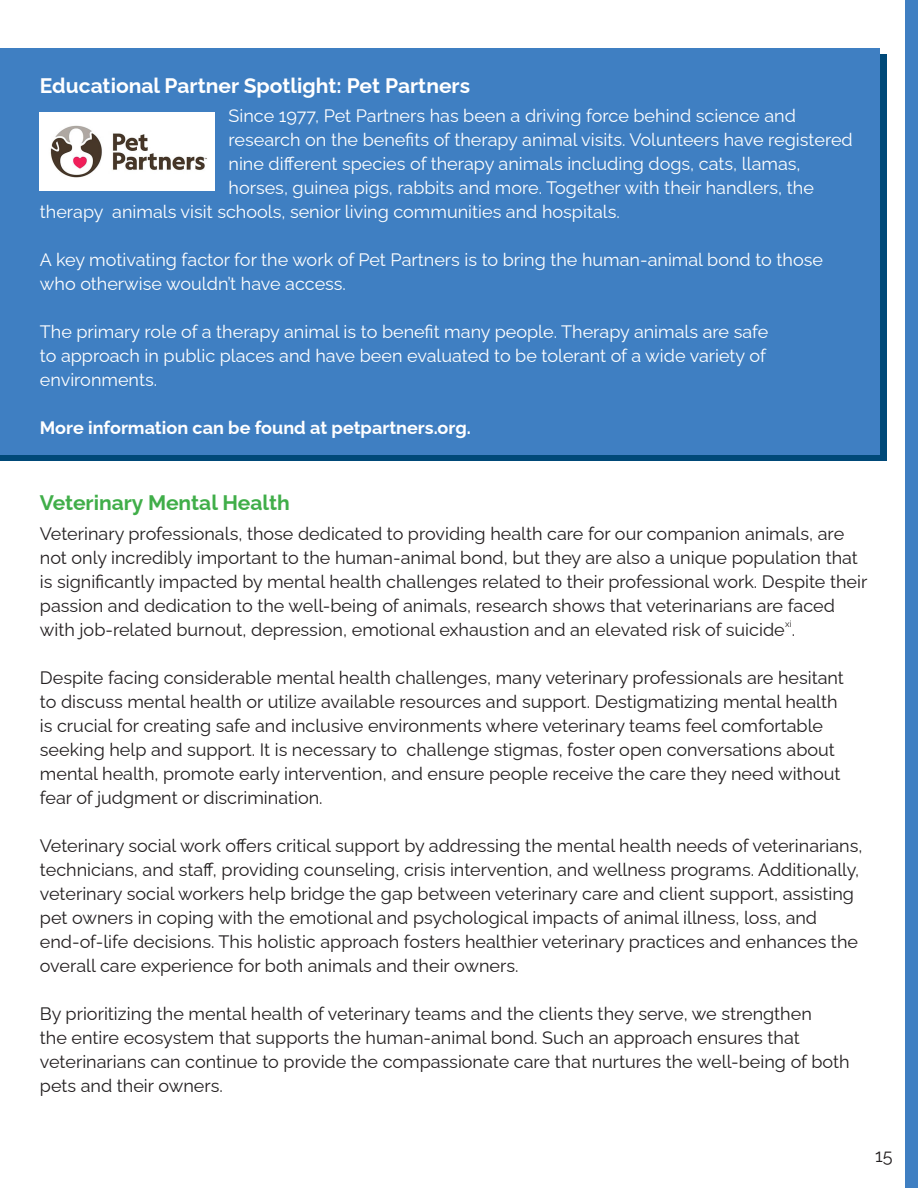
<style>
.page{position:relative;width:918px;height:1188px;background:#fff}
.page>*{position:absolute;margin:0;border:0;box-sizing:border-box;transform-origin:0 0}
.t1{font:700 21px "Raleway";color:#fff}
.t2{font:700 21px "Raleway";color:#40ae49}
.t3{font:18px/24px "Raleway";color:#231f20}
.t4{font:18px/24px "Raleway";color:#fff}
.t5{font:700 18px "Raleway";color:#fff}
.t6{font:9px "Raleway";color:#231f20}
</style>
<div class="page">
<div style="left:905px;top:0;width:13px;height:1188px;background:#3f7fc2"></div>
<div style="left:0;top:55px;width:886px;height:406px;background:linear-gradient(to right,#004978,#004978)"></div>
<div style="left:0;top:48px;width:879px;height:406px;background:#3f7fc2"></div>
<div style="left:40px;top:112px;width:175px;height:78px;background:#fff"></div>
<img style="left:50px;top:125px;width:157px;height:53px">
<p class="t1" style="left:40px;top:69px;width:432px">Educational Partner Spotlight: Pet Partners</p>
<p class="t4" style="left:229px;top:102px;width:569px">Since 1977, Pet Partners has been a driving force behind science and</p>
<p class="t4" style="left:229px;top:126px;width:626px">research on the benefits of therapy animal visits. Volunteers have registered</p>
<p class="t4" style="left:229px;top:150px;width:574px">nine different species of therapy animals including dogs, cats, llamas,</p>
<p class="t4" style="left:229px;top:174px;width:587px">horses, guinea pigs, rabbits and more. Together with their handlers, the</p>
<p class="t4" style="left:40px;top:198px;width:581px">therapy animals visit schools, senior living communities and hospitals.</p>
<p class="t4" style="left:40px;top:246px;width:785px">A key motivating factor for the work of Pet Partners is to bring the human-animal bond to those who otherwise wouldn’t have access.</p>
<p class="t4" style="left:40px;top:318px;width:730px">The primary role of a therapy animal is to benefit many people. Therapy animals are safe to approach in public places and have been evaluated to be tolerant of a wide variety of environments.</p>
<p class="t5" style="left:40px;top:413px;width:432px">More information can be found at petpartners.org.</p>
<p class="t2" style="left:40px;top:486px;width:251px">Veterinary Mental Health</p>
<p class="t3" style="left:40px;top:520px;width:829px">Veterinary professionals, those dedicated to providing health care for our companion animals, are not only incredibly important to the human-animal bond, but they are also a unique population that is significantly impacted by mental health challenges related to their professional work. Despite their passion and dedication to the well-being of animals, research shows that veterinarians are faced with job-related burnout, depression, emotional exhaustion and an elevated risk of suicide .</p>
<p class="t6" style="left:785px;top:617px;width:8px">xi</p>
<p class="t3" style="left:40px;top:664px;width:806px">Despite facing considerable mental health challenges, many veterinary professionals are hesitant to discuss mental health or utilize available resources and support. Destigmatizing mental health is crucial for creating safe and inclusive environments where veterinary teams feel comfortable seeking help and support. It is necessary to challenge stigmas, foster open conversations about mental health, promote early intervention, and ensure people receive the care they need without fear of judgment or discrimination.</p>
<p class="t3" style="left:40px;top:832px;width:824px">Veterinary social work offers critical support by addressing the mental health needs of veterinarians, technicians, and staff, providing counseling, crisis intervention, and wellness programs. Additionally, veterinary social workers help bridge the gap between veterinary care and client support, assisting pet owners in coping with the emotional and psychological impacts of animal illness, loss, and end-of-life decisions. This holistic approach fosters healthier veterinary practices and enhances the overall care experience for both animals and their owners.</p>
<p class="t3" style="left:40px;top:1000px;width:811px">By prioritizing the mental health of veterinary teams and the clients they serve, we strengthen<br>the entire ecosystem that supports the human-animal bond. Such an approach ensures that veterinarians can continue to provide the compassionate care that nurtures the well-being of both pets and their owners.</p>
<p class="t3" style="left:875px;top:1141px;width:19px">15</p>
</div>
